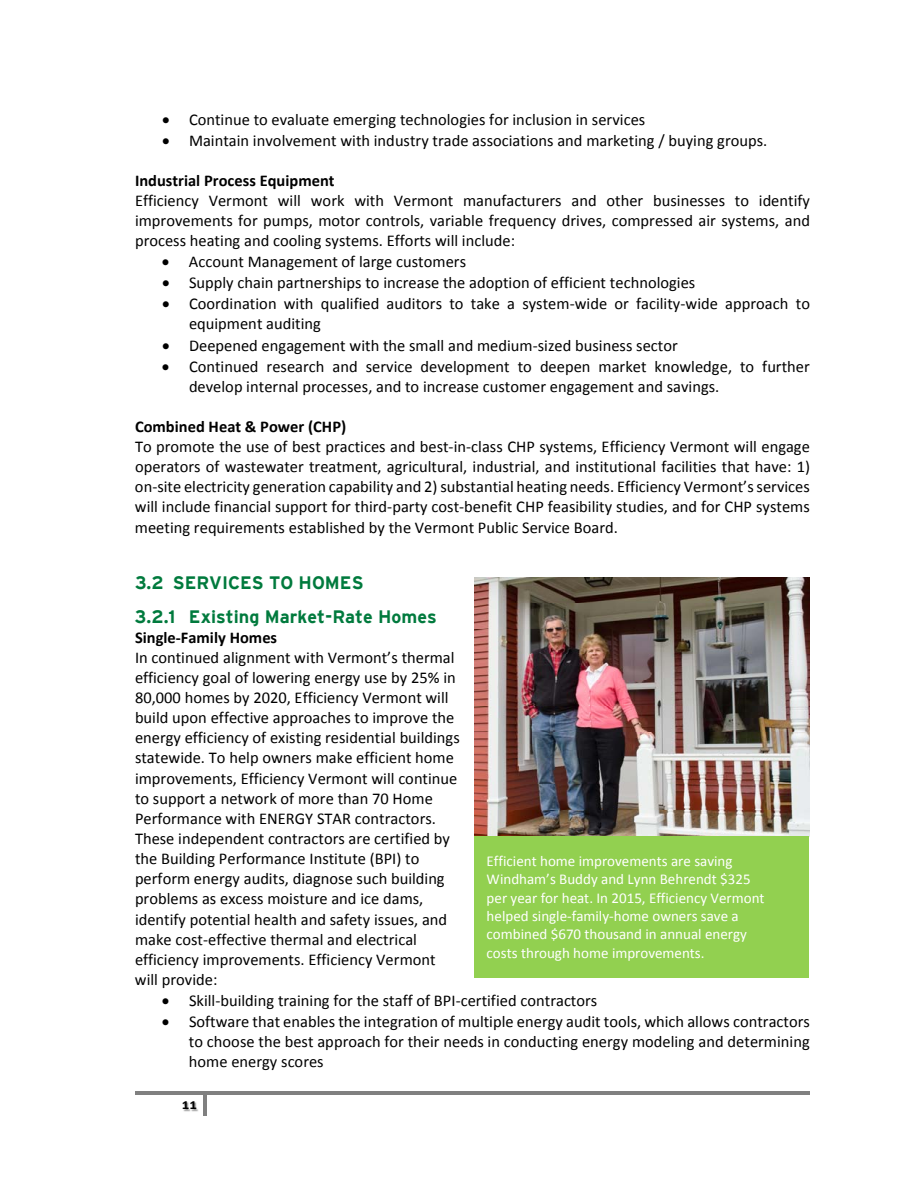
<style>
.page{position:relative;width:918px;height:1188px;background:#fff}
.page>*{position:absolute;margin:0;border:0;box-sizing:border-box;transform-origin:0 0}
.t1{font:700 18px/34.8px "Interstate";color:#007a3d}
.t2{font:16.5px/20.1px "Calibri";color:#000;text-align:justify}
.t3{font:700 16.5px "Calibri";color:#000}
.t4{font:15px/18.3px "Calibri";color:#fff}
</style>
<div class="page">
<img style="left:171px;top:1094px;width:39px;height:18px">
<hr style="left:135px;top:1091px;width:68px;height:3px;background:#808080">
<svg style="left:203px;top:1091px;width:4px;height:3px"></svg>
<hr style="left:207px;top:1091px;width:603px;height:3px;background:#808080">
<hr style="left:203px;top:1094px;width:4px;height:22px;background:#808080">
<img style="left:475px;top:577px;width:334px;height:259px">
<div style="left:474px;top:836px;width:335px;height:142px;background:#92d050"></div>
<svg style="left:183px;top:1101px;width:13px;height:8px"></svg>
<p class="t2" style="left:162px;top:110px;width:485px">• Continue to evaluate emerging technologies for inclusion in services</p>
<p class="t2" style="left:162px;top:131px;width:607px">• Maintain involvement with industry trade associations and marketing / buying groups.</p>
<p class="t3" style="left:135px;top:173px;width:201px">Industrial Process Equipment</p>
<p class="t2" style="left:135px;top:192px;width:676px">Efficiency Vermont will work with Vermont manufacturers and other businesses to identify improvements for pumps, motor controls, variable frequency drives, compressed air systems, and process heating and cooling systems. Efforts will include:</p>
<p class="t2" style="left:162px;top:253px;width:306px">• Account Management of large customers</p>
<p class="t2" style="left:162px;top:274px;width:535px">• Supply chain partnerships to increase the adoption of efficient technologies</p>
<p class="t2" style="left:189px;top:295px;width:623px;text-indent:-27px">• Coordination with qualified auditors to take a system‐wide or facility‐wide approach to equipment auditing</p>
<p class="t2" style="left:162px;top:336px;width:517px">• Deepened engagement with the small and medium‐sized business sector</p>
<p class="t2" style="left:189px;top:357px;width:622px;text-indent:-27px">• Continued research and service development to deepen market knowledge, to further develop internal processes, and to increase customer engagement and savings.</p>
<p class="t3" style="left:135px;top:420px;width:213px">Combined Heat &amp; Power (CHP)</p>
<p class="t2" style="left:135px;top:438px;width:677px">To promote the use of best practices and best‐in‐class CHP systems, Efficiency Vermont will engage operators of wastewater treatment, agricultural, industrial, and institutional facilities that have: 1) on‐site electricity generation capability and 2) substantial heating needs. Efficiency Vermont’s services will include financial support for third‐party cost‐benefit CHP feasibility studies, and for CHP systems meeting requirements established by the Vermont Public Service Board.</p>
<p class="t1" style="left:135px;top:565px;width:303px">3.2 SERVICES TO HOMES<br>3.2.1 Existing Market-Rate Homes</p>
<p class="t3" style="left:135px;top:630px;width:144px">Single‐Family Homes</p>
<p class="t2" style="left:135px;top:649px;width:326px;text-align:left">In continued alignment with Vermont’s thermal efficiency goal of lowering energy use by 25% in 80,000 homes by 2020, Efficiency Vermont will build upon effective approaches to improve the energy efficiency of existing residential buildings statewide. To help owners make efficient home improvements, Efficiency Vermont will continue to support a network of more than 70 Home Performance with ENERGY STAR contractors.<br>These independent contractors are certified by the Building Performance Institute (BPI) to perform energy audits, diagnose such building problems as excess moisture and ice dams, identify potential health and safety issues, and make cost‐effective thermal and electrical efficiency improvements. Efficiency Vermont will provide:</p>
<p class="t2" style="left:162px;top:992px;width:437px">• Skill‐building training for the staff of BPI‐certified contractors</p>
<p class="t2" style="left:189px;top:1013px;width:622px;text-indent:-27px">• Software that enables the integration of multiple energy audit tools, which allows contractors to choose the best approach for their needs in conducting energy modeling and determining home energy scores</p>
<p class="t4" style="left:487px;top:853px;width:280px">Efficient home improvements are saving Windham’s Buddy and Lynn Behrendt $325 per year for heat. In 2015, Efficiency Vermont helped single‐family‐home owners save a combined $670 thousand in annual energy costs through home improvements.</p>
</div>
